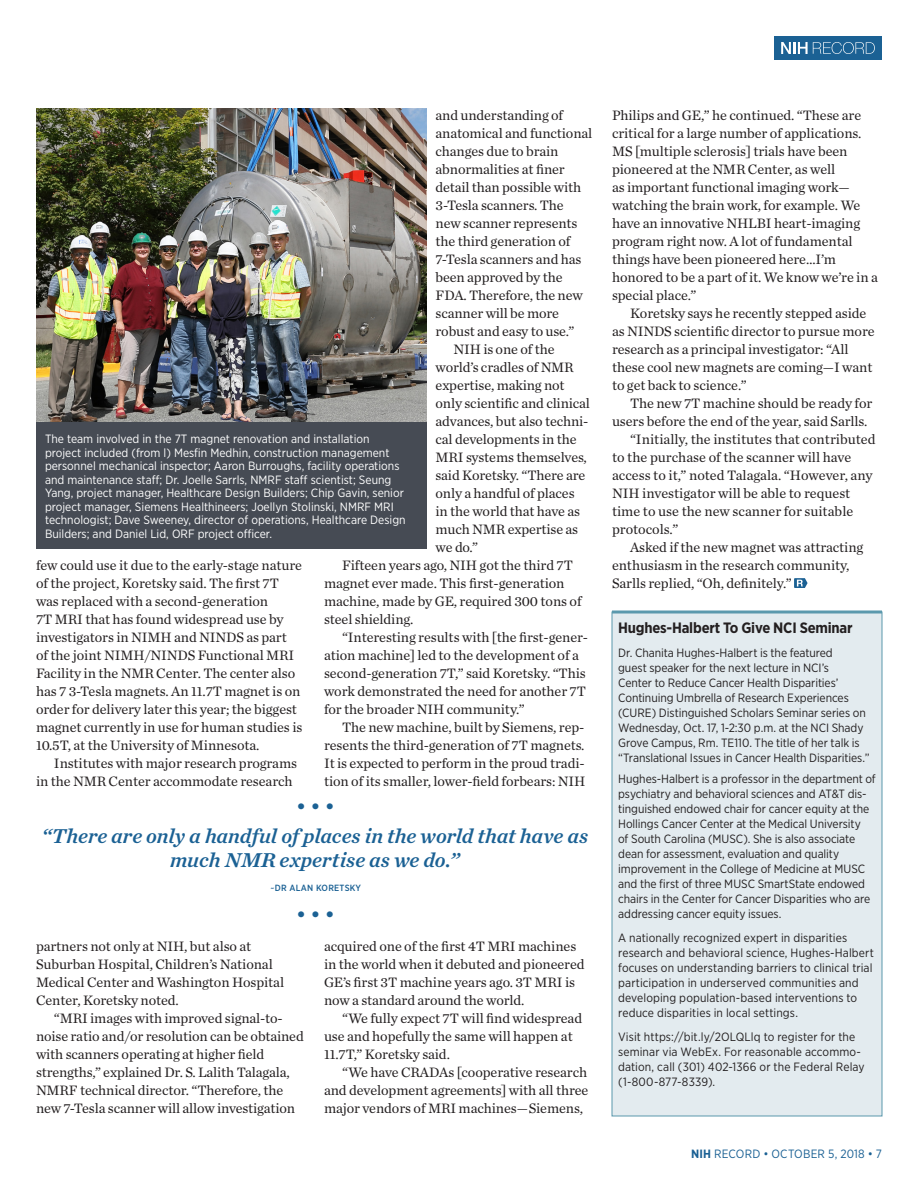
<style>
.page{position:relative;width:918px;height:1188px;background:#fff}
.page>*{position:absolute;margin:0;border:0;box-sizing:border-box;transform-origin:0 0}
.Pull_quote{font:italic 21px/24px "Chronicle Text G1 Semi";letter-spacing:-.005em;color:#1b6194;text-align:center}
.Sidebar__Head_2{font:700 15px "Gotham Narrow";letter-spacing:-.015em;color:#231f20}
.Body_1{font:14.25px/18px "Chronicle Text G1";letter-spacing:-.005em;color:#231f20}
.Body_2__Briefs_and_S{font:12px/15px "Gotham Narrow";color:#231f20}
.Photo_caption_revers{font:12px/13.5px "Gotham Narrow";color:#fff}
.Sidebar__Head_2-2{font:12px/15px "Gotham Narrow";letter-spacing:-.005em;color:#231f20}
.Body_2__Briefs_and_S-2{font:12px "Gotham Narrow";letter-spacing:.015em;color:#1b6194}
.Byline{font:500 9px "Gotham Narrow";letter-spacing:.03em;color:#1b6194}
.s1{font-weight:700}
</style>
<div class="page">
<div style="left:774px;top:36px;width:108px;height:24px;background:#1b6194"></div>
<svg style="left:781px;top:42px;width:94px;height:12px"></svg>
<img style="left:36px;top:108px;width:391px;height:314px">
<div style="left:36px;top:422px;width:391px;height:127px;background:#464b54"></div>
<svg style="left:794px;top:578px;width:14px;height:10px"></svg>
<div style="left:612px;top:612px;width:270px;height:504px;background:#e3ebef"></div>
<svg style="left:612px;top:610px;width:270px;height:4px"></svg>
<p class="Body_1" style="left:436px;top:105px;width:158px">and understanding of anatomical and functional changes due to brain abnormalities at finer detail than possible with<br>3-Tesla scanners. The new scanner represents the third generation of<br>7-Tesla scanners and has been approved by the<br>FDA. Therefore, the new scanner will be more robust and easy to use.”</p>
<p class="Body_1" style="left:436px;top:339px;width:156px;text-indent:18px">NIH is one of the world’s cradles of NMR expertise, making not only scientific and clinical advances, but also techni&shy;cal developments in the<br>MRI systems themselves, said Koretsky. “There are only a handful of places in the world that have as much NMR expertise as we do.”</p>
<p class="Body_1" style="left:324px;top:555px;width:259px;text-indent:18px">Fifteen years ago, NIH got the third 7T magnet ever made. This first-generation machine, made by GE, required 300 tons of steel shielding.</p>
<p class="Body_1" style="left:324px;top:627px;width:266px;text-indent:18px">“Interesting results with [the first-gener&shy;ation machine] led to the development of a second-generation 7T,” said Koretsky. “This work demonstrated the need for another 7T for the broader NIH community.”</p>
<p class="Body_1" style="left:324px;top:717px;width:263px;text-align:justify;text-indent:18px">The new machine, built by Siemens, rep&shy;resents the third-generation of 7T magnets.<br>It is expected to perform in the proud tradi&shy;tion of its smaller, lower-field forbears: NIH</p>
<p class="Photo_caption_revers" style="left:45px;top:432px;width:362px">The team involved in the 7T magnet renovation and installation project included (from l) Mesfin Medhin, construction management personnel mechanical inspector; Aaron Burroughs, facility operations and maintenance staff; Dr. Joelle Sarrls, NMRF staff scientist; Seung Yang, project manager, Healthcare Design Builders; Chip Gavin, senior project manager, Siemens Healthineers; Joellyn Stolinski, NMRF MRI technologist; Dave Sweeney, director of operations, Healthcare Design Builders; and Daniel Lid, ORF project officer.</p>
<p class="Body_1" style="left:36px;top:555px;width:268px">few could use it due to the early-stage nature of the project, Koretsky said. The first 7T was replaced with a second-generation<br>7T MRI that has found widespread use by investigators in NIMH and NINDS as part of the joint NIMH/NINDS Functional MRI Facility in the NMR Center. The center also has 7 3-Tesla magnets. An 11.7T magnet is on order for delivery later this year; the biggest magnet currently in use for human studies is 10.5T, at the University of Minnesota.</p>
<p class="Body_1" style="left:36px;top:753px;width:263px;text-indent:18px">Institutes with major research programs in the NMR Center accommodate research</p>
<p class="Pull_quote" style="left:295px;top:793px;width:41px">• • •</p>
<p class="Pull_quote" style="left:42px;top:823px;width:548px">“There are only a handful of places in the world that have as much NMR expertise as we do.”</p>
<p class="Byline" style="left:270px;top:882px;width:92px">~DR ALAN KORETSKY</p>
<p class="Pull_quote" style="left:295px;top:901px;width:41px">• • •</p>
<p class="Body_1" style="left:36px;top:936px;width:250px">partners not only at NIH, but also at Suburban Hospital, Children’s National Medical Center and Washington Hospital Center, Koretsky noted.</p>
<p class="Body_1" style="left:36px;top:1008px;width:269px;text-indent:18px">“MRI images with improved signal-to&shy;noise ratio and/or resolution can be obtained with scanners operating at higher field strengths,” explained Dr. S. Lalith Talagala, NMRF technical director. “Therefore, the new 7-Tesla scanner will allow investigation</p>
<p class="Body_1" style="left:324px;top:936px;width:262px">acquired one of the first 4T MRI machines in the world when it debuted and pioneered GE’s first 3T machine years ago. 3T MRI is now a standard around the world.</p>
<p class="Body_1" style="left:324px;top:1008px;width:260px;text-indent:18px">“We fully expect 7T will find widespread use and hopefully the same will happen at<br>11.7T,” Koretsky said.</p>
<p class="Body_1" style="left:324px;top:1062px;width:266px;text-align:justify;text-indent:18px">“We have CRADAs [cooperative research and development agreements] with all three major vendors of MRI machines—Siemens,</p>
<p class="Body_1" style="left:612px;top:105px;width:267px">Philips and GE,” he continued. “These are critical for a large number of applications.<br>MS [multiple sclerosis] trials have been pioneered at the NMR Center, as well<br>as important functional imaging work— watching the brain work, for example. We have an innovative NHLBI heart-imaging program right now. A lot of fundamental things have been pioneered here…I’m honored to be a part of it. We know we’re in a special place.”</p>
<p class="Body_1" style="left:612px;top:303px;width:264px;text-indent:18px">Koretsky says he recently stepped aside as NINDS scientific director to pursue more research as a principal investigator: “All these cool new magnets are coming—I want to get back to science.”</p>
<p class="Body_1" style="left:612px;top:393px;width:262px;text-indent:18px">The new 7T machine should be ready for users before the end of the year, said Sarlls.</p>
<p class="Body_1" style="left:612px;top:429px;width:265px;text-indent:18px">“Initially, the institutes that contributed to the purchase of the scanner will have access to it,” noted Talagala. “However, any NIH investigator will be able to request time to use the new scanner for suitable protocols.”</p>
<p class="Body_1" style="left:612px;top:537px;width:253px;text-indent:18px">Asked if the new magnet was attracting enthusiasm in the research community,<br>Sarlls replied, “Oh, definitely.”</p>
<p class="Sidebar__Head_2" style="left:618px;top:618px;width:236px">Hughes-Halbert To Give NCI Seminar</p>
<p class="Sidebar__Head_2-2" style="left:618px;top:645px;width:253px">Dr. Chanita Hughes-Halbert is the featured<br>guest speaker for the next lecture in NCI’s<br>Center to Reduce Cancer Health Disparities’ Continuing Umbrella of Research Experiences (CURE) Distinguished Scholars Seminar series on Wednesday, Oct. 17, 1-2:30 p.m. at the NCI Shady Grove Campus, Rm. TE110. The title of her talk is “Translational Issues in Cancer Health Disparities.”</p>
<p class="Body_2__Briefs_and_S" style="left:618px;top:771px;width:259px">Hughes-Halbert is a professor in the department of psychiatry and behavioral sciences and AT&amp;T dis&shy;tinguished endowed chair for cancer equity at the Hollings Cancer Center at the Medical University<br>of South Carolina (MUSC). She is also associate dean for assessment, evaluation and quality improvement in the College of Medicine at MUSC and the first of three MUSC SmartState endowed chairs in the Center for Cancer Disparities who are addressing cancer equity issues.</p>
<p class="Body_2__Briefs_and_S" style="left:618px;top:930px;width:257px">A nationally recognized expert in disparities research and behavioral science, Hughes-Halbert focuses on understanding barriers to clinical trial participation in underserved communities and developing population-based interventions to reduce disparities in local settings.</p>
<p class="Body_2__Briefs_and_S" style="left:618px;top:1029px;width:248px">Visit https://bit.ly/2OLQLlq to register for the seminar via WebEx. For reasonable accommo&shy;dation, call (301) 402-1366 or the Federal Relay (1-800-877-8339).</p>
<p class="Body_2__Briefs_and_S-2" style="left:691px;top:1146px;width:192px"><span class="s1">NIH</span> RECORD • OCTOBER 5, 2018 • 7</p>
</div>
